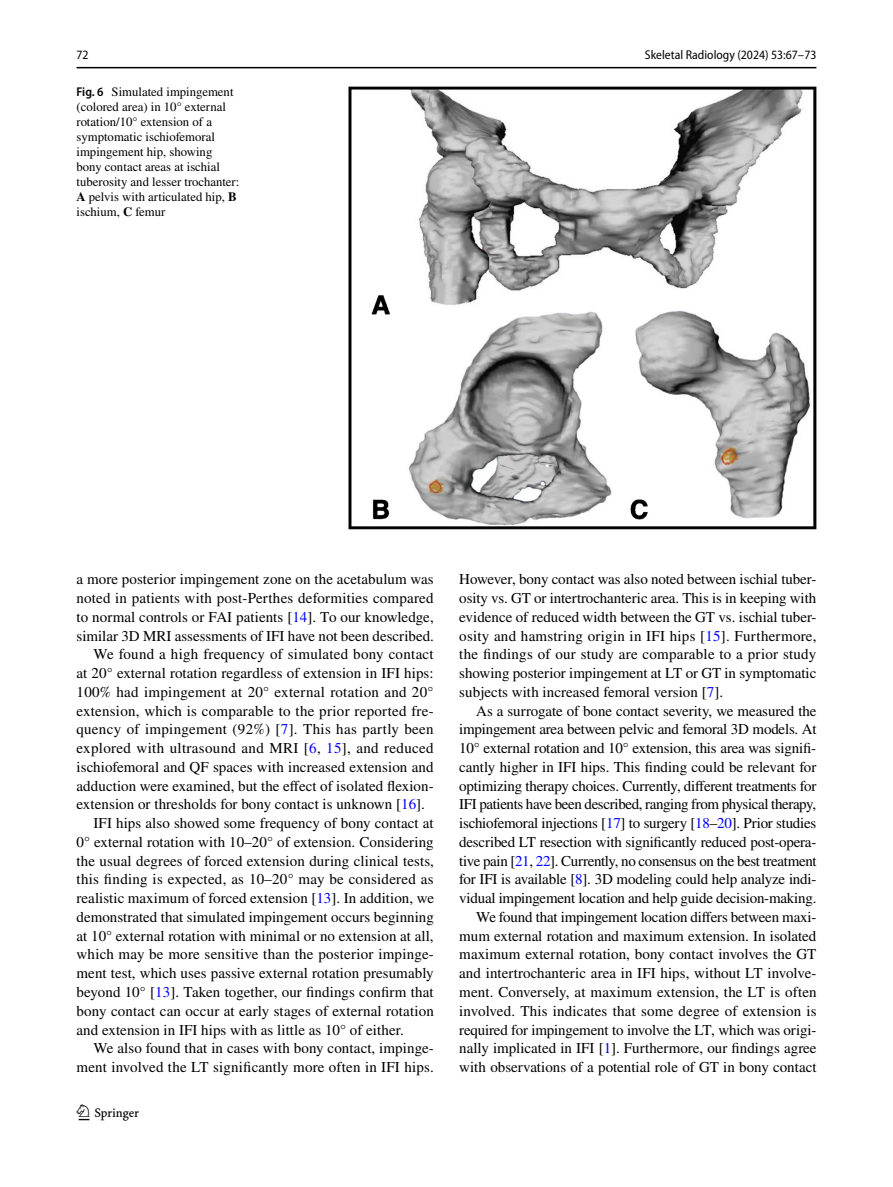
<style>
.page{position:relative;width:893px;height:1187px;background:#fff}
.page>*{position:absolute;margin:0;border:0;box-sizing:border-box;transform-origin:0 0}
.t1{font:22.5px "Springnew Regular 2";color:#000}
.t2{font:15px/18.8px "STIX";letter-spacing:.005em;color:#000;text-align:justify}
.t3{font:15px/18.8px "STIX";letter-spacing:-.015em;color:#000;text-align:right}
.t4{font:12.75px/15px "STIX";color:#000}
.t5{font:semi-condensed 12.75px "Myriad Pro";color:#000}
.s1{font-family:"Myriad Pro";font-weight:600;font-stretch:semi-condensed}
.s2{font-weight:700}
.s3{color:#00f}
</style>
<div class="page">
<hr style="left:77px;top:67px;width:739px;height:1px;background:#000">
<img style="left:349px;top:87px;width:467px;height:442px">
<p class="t5" style="left:77px;top:48px;width:14px">72</p>
<p class="t5" style="left:645px;top:48px;width:173px">Skeletal Radiology (2024) 53:67–73</p>
<p class="t4" style="left:77px;top:85px;width:164px"><span class="s1">Fig. 6</span> Simulated impingement (colored area) in 10° external rotation/10° extension of a symptomatic ischiofemoral impingement hip, showing bony contact areas at ischial tuberosity and lesser trochanter:<br><span class="s2">A</span> pelvis with articulated hip, <span class="s2">B </span>ischium, <span class="s2">C</span> femur</p>
<p class="t2" style="left:77px;top:571px;width:359px">a more posterior impingement zone on the acetabulum was</p>
<p class="t2" style="left:77px;top:589px;width:359px">noted in patients with post-Perthes deformities compared</p>
<p class="t2" style="left:77px;top:608px;width:359px">to normal controls or FAI patients [<span class="s3">14</span>]. To our knowledge,</p>
<p class="t2" style="left:77px;top:627px;width:359px">similar 3D MRI assessments of IFI have not been described.</p>
<p class="t2" style="left:94px;top:646px;width:342px">We found a high frequency of simulated bony contact</p>
<p class="t2" style="left:77px;top:664px;width:359px">at 20° external rotation regardless of extension in IFI hips:</p>
<p class="t2" style="left:77px;top:683px;width:358px">100% had impingement at 20° external rotation and 20°</p>
<p class="t2" style="left:77px;top:702px;width:359px">extension, which is comparable to the prior reported fre-</p>
<p class="t2" style="left:77px;top:721px;width:359px">quency of impingement (92%) [<span class="s3">7</span>]. This has partly been</p>
<p class="t2" style="left:77px;top:739px;width:359px">explored with ultrasound and MRI [<span class="s3">6</span>, <span class="s3">15</span>], and reduced</p>
<p class="t2" style="left:77px;top:758px;width:358px">ischiofemoral and QF spaces with increased extension and</p>
<p class="t2" style="left:77px;top:777px;width:359px">adduction were examined, but the effect of isolated flexion-</p>
<p class="t2" style="left:77px;top:796px;width:350px">extension or thresholds for bony contact is unknown [<span class="s3">16</span>].</p>
<p class="t2" style="left:94px;top:814px;width:342px">IFI hips also showed some frequency of bony contact at</p>
<p class="t2" style="left:77px;top:833px;width:359px">0° external rotation with 10–20° of extension. Considering</p>
<p class="t2" style="left:77px;top:852px;width:359px">the usual degrees of forced extension during clinical tests,</p>
<p class="t2" style="left:77px;top:871px;width:358px">this finding is expected, as 10–20° may be considered as</p>
<p class="t2" style="left:77px;top:889px;width:359px">realistic maximum of forced extension [<span class="s3">13</span>]. In addition, we</p>
<p class="t2" style="left:77px;top:908px;width:359px">demonstrated that simulated impingement occurs beginning</p>
<p class="t2" style="left:77px;top:927px;width:359px">at 10° external rotation with minimal or no extension at all,</p>
<p class="t2" style="left:77px;top:946px;width:359px">which may be more sensitive than the posterior impinge-</p>
<p class="t2" style="left:77px;top:964px;width:359px">ment test, which uses passive external rotation presumably</p>
<p class="t2" style="left:77px;top:983px;width:359px">beyond 10° [<span class="s3">13</span>]. Taken together, our findings confirm that</p>
<p class="t2" style="left:77px;top:1002px;width:359px">bony contact can occur at early stages of external rotation</p>
<p class="t2" style="left:77px;top:1021px;width:329px">and extension in IFI hips with as little as 10° of either.</p>
<p class="t2" style="left:94px;top:1039px;width:342px">We also found that in cases with bony contact, impinge-</p>
<p class="t2" style="left:77px;top:1058px;width:359px">ment involved the LT significantly more often in IFI hips.</p>
<h1 class="t1" style="left:79px;top:1104px;width:62px">1 3</h1>
<p class="t2" style="left:459px;top:571px;width:359px">However, bony contact was also noted between ischial tuber&shy;osity vs. GT or intertrochanteric area. This is in keeping with evidence of reduced width between the GT vs. ischial tuber&shy;osity and hamstring origin in IFI hips [<span class="s3">15</span>]. Furthermore, the findings of our study are comparable to a prior study showing posterior impingement at LT or GT in symptomatic subjects with increased femoral version [<span class="s3">7</span>].</p>
<p class="t3" style="left:459px;top:702px;width:359px">As a surrogate of bone contact severity, we measured the impingement area between pelvic and femoral 3D models. At 10° external rotation and 10° extension, this area was signifi&shy;cantly higher in IFI hips. This finding could be relevant for optimizing therapy choices. Currently, different treatments for IFI patients have been described, ranging from physical therapy, ischiofemoral injections [<span class="s3">17</span>] to surgery [<span class="s3">18</span>–<span class="s3">20</span>]. Prior studies described LT resection with significantly reduced post-opera&shy;tive pain [<span class="s3">21</span>, <span class="s3">22</span>]. Currently, no consensus on the best treatment for IFI is available [<span class="s3">8</span>]. 3D modeling could help analyze indi&shy;vidual impingement location and help guide decision-making.<br>We found that impingement location differs between maxi&shy;mum external rotation and maximum extension. In isolated maximum external rotation, bony contact involves the GT and intertrochanteric area in IFI hips, without LT involve&shy;ment. Conversely, at maximum extension, the LT is often involved. This indicates that some degree of extension is required for impingement to involve the LT, which was origi&shy;nally implicated in IFI [<span class="s3">1</span>]. Furthermore, our findings agree with observations of a potential role of GT in bony contact</p>
</div>
